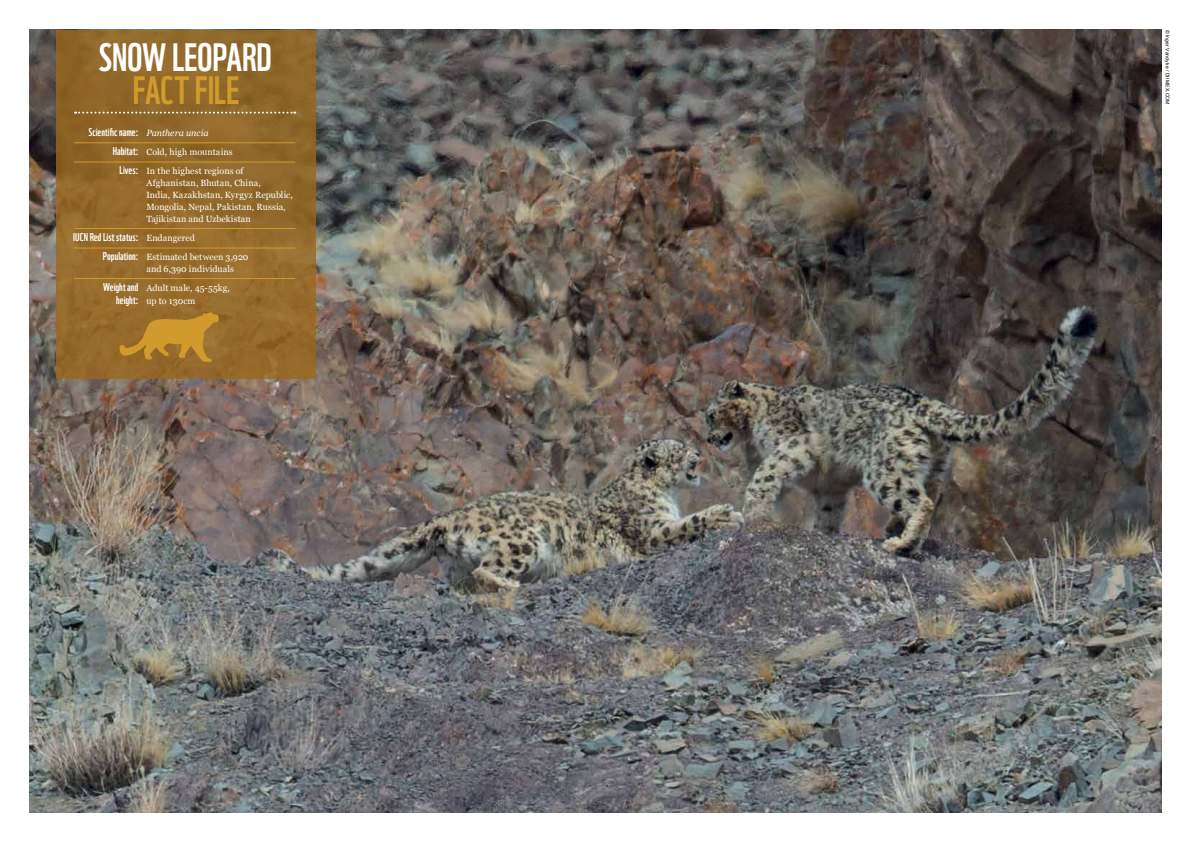
<style>
.page{position:relative;width:1191px;height:842px;background:#fff}
.page>*{position:absolute;margin:0;border:0;box-sizing:border-box;transform-origin:0 0}
.t1{font:38.5px "WWF";letter-spacing:-.005em;color:#fff}
.t2{font:38.5px "WWF";letter-spacing:-.01em;color:#d09b2c}
.t3{font:11px "WWF";letter-spacing:.005em;color:#fff}
.t4{font:9px/12px "Georgia";letter-spacing:.01em;color:#fff}
.t5{font:5px "Arial";letter-spacing:.03em;color:#000}
.s1{font-family:"Georgia";font-style:italic;font-size:9px}
.s2{font-family:"WWF";font-size:11px}
.s3{font-family:"Georgia";font-size:9px}
</style>
<div class="page">
<img style="left:30px;top:30px;width:1131px;height:782px">
<div style="left:56px;top:30px;width:260px;height:348px;background:#93692b"></div>
<svg style="left:75px;top:112px;width:220px;height:2px"></svg>
<hr style="left:74px;top:248px;width:221px;height:1px;background:#d09b2c">
<hr style="left:74px;top:278px;width:221px;height:1px;background:#d09b2c">
<svg style="left:117px;top:312px;width:102px;height:50px"></svg>
<hr style="left:74px;top:228px;width:221px;height:1px;background:#d09b2c">
<hr style="left:74px;top:162px;width:221px;height:1px;background:#d09b2c">
<hr style="left:74px;top:142px;width:221px;height:1px;background:#d09b2c">
<h1 class="t1" style="left:99px;top:27px;width:175px">SNOW LEOPARD</h1>
<h1 class="t2" style="left:133px;top:60px;width:108px">FACT FILE</h1>
<p class="t3" style="left:88px;top:123px;width:122px">Scientific name: <span class="s1">Panthera uncia</span></p>
<p class="t4" style="left:119px;top:142px;width:125px;line-height:19px;text-indent:-7px"><span class="s2">Habitat:</span> Cold, high mountains<br><span class="s2">Lives:</span> In the highest regions of</p>
<p class="t4" style="left:146px;top:177px;width:148px">Afghanistan, Bhutan, China,<br>India, Kazakhstan, Kyrgyz Republic,<br>Mongolia, Nepal, Pakistan, Russia,<br>Tajikistan and Uzbekistan</p>
<p class="t3" style="left:73px;top:228px;width:123px">IUCN Red List status: <span class="s3">Endangered</span></p>
<p class="t4" style="left:146px;top:251px;width:104px;text-indent:-43px"><span class="s2">Population:</span> Estimated between 3,920 and 6,390 individuals</p>
<p class="t4" style="left:116px;top:281px;width:115px;line-height:13px;text-indent:-13px"><span class="s2">Weight and</span> Adult male, 45-55kg, <span class="s2">height:</span> up to 130cm</p>
<p class="t5" style="left:1170px;top:30px;width:77px;rotate:90deg">© Inger Vandyke / DIIMEX.COM</p>
</div>
